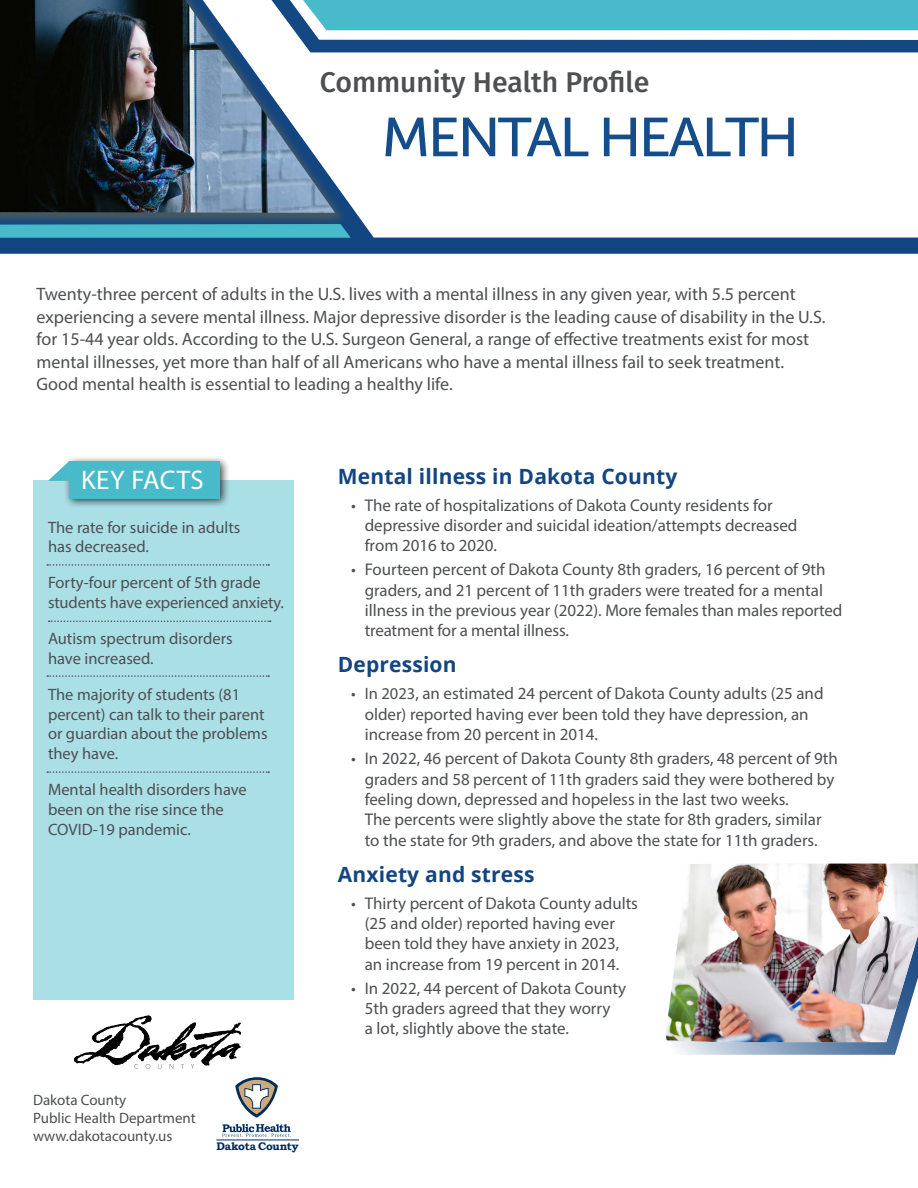
<style>
.page{position:relative;width:918px;height:1188px;background:#fff}
.page>*{position:absolute;margin:0;border:0;box-sizing:border-box;transform-origin:0 0}
.t1{font:54.75px "Museo Sans 500";letter-spacing:-.05em;color:#144d8a;scale:1.04 1}
.t2{font:500 28.5px "Fira Sans";color:#4d4f52}
.t3{font:27px "Myriad Pro";letter-spacing:.015em;color:#fff}
.t4{font:700 21px "Noto Sans";letter-spacing:.01em;color:#134580}
.t5{font:18px/22.5px "Myriad Pro";color:#4d4f52}
.t6{font:16.95px/20.4px "Myriad Pro";color:#4d4f52}
.t7{font:16.5px/19.8px "Myriad Pro";color:#4d4f52}
.t8{font:15px/18px "Myriad Pro";color:#4d4f52}
.t9{font:700 11.1px "Bookman Old Style";letter-spacing:-.015em;color:#002b5c}
.s1{font-size:16.5px}
</style>
<div class="page">
<svg style="left:673px;top:1042px;width:226px;height:13px;background:#96acc6"></svg>
<div style="left:33px;top:481px;width:261px;height:519px;background:#abdfe6"></div>
<div style="left:63px;top:456px;width:167px;height:53px;background:#000;opacity:.75"></div>
<div style="left:69px;top:461px;width:150px;height:37px;background:#48bac9"></div>
<svg style="left:48px;top:461px;width:21px;height:20px"></svg>
<svg style="left:47px;top:564px;width:222px;height:2px"></svg>
<svg style="left:49px;top:621px;width:222px;height:1px"></svg>
<svg style="left:47px;top:675px;width:222px;height:2px"></svg>
<svg style="left:47px;top:771px;width:222px;height:2px"></svg>
<svg style="left:0;top:0;width:918px;height:254px"></svg>
<svg style="left:0;top:224px;width:351px;height:14px;background:#45b5c6"></svg>
<div style="left:0;top:0;width:348px;height:227px;background:#5d6152;opacity:.75"></div>
<img style="left:0;top:0;width:335px;height:213px">
<img style="left:666px;top:864px;width:252px;height:178px">
<svg style="left:74px;top:1016px;width:167px;height:53px"></svg>
<svg style="left:222px;top:1124px;width:69px;height:13px"></svg>
<svg style="left:235px;top:1077px;width:43px;height:41px"></svg>
<hr style="left:216px;top:1140px;width:83px;height:1px;background:#002b5c">
<h1 class="t2" style="left:320px;top:59px;width:331px">Community Health Profile</h1>
<h2 class="t1" style="left:381px;top:107px;width:403px">MENTAL HEALTH</h2>
<p class="t5" style="left:37px;top:283px;width:791px">Twenty-three percent of adults in the U.S. lives with a mental illness in any given year, with 5.5 percent experiencing a severe mental illness. Major depressive disorder is the leading cause of disability in the U.S. for 15-44 year olds. According to the U.S. Surgeon General, a range of effective treatments exist for most mental illnesses, yet more than half of all Americans who have a mental illness fail to seek treatment.<br>Good mental health is essential to leading a healthy life.</p>
<h4 class="t3" style="left:81px;top:463px;width:124px">KEY FACTS</h4>
<p class="t7" style="left:48px;top:517px;width:194px">The rate for suicide in adults has decreased.</p>
<p class="t7" style="left:48px;top:572px;width:237px">Forty-four percent of 5th grade students have experienced anxiety.</p>
<p class="t7" style="left:48px;top:628px;width:186px">Autism spectrum disorders have increased.</p>
<p class="t7" style="left:48px;top:684px;width:221px">The majority of students (81 percent) can talk to their parent or guardian about the problems they have.</p>
<p class="t7" style="left:48px;top:779px;width:200px">Mental health disorders have been on the rise since the<br>COVID-19 pandemic.</p>
<p class="t8" style="left:33px;top:1091px;width:164px">Dakota County<br>Public Health Department</p>
<p class="t8" style="left:33px;top:1127px;width:141px">www.dakotacounty.us</p>
<p class="t9" style="left:216px;top:1138px;width:84px">Dakota County</p>
<h3 class="t4" style="left:338px;top:461px;width:341px">Mental illness in Dakota County</h3>
<p class="t6" style="left:365px;top:495px;width:434px;text-indent:-14px">• The rate of hospitalizations of Dakota County residents for depressive disorder and suicidal ideation/attempts decreased from 2016 to 2020.</p>
<p class="t6" style="left:365px;top:559px;width:479px;text-indent:-14px">• Fourteen percent of Dakota County 8th graders, 16 percent of 9th graders, and 21 percent of 11th graders were treated for a mental illness in the previous year (2022). More females than males reported treatment for a mental illness.</p>
<h3 class="t4" style="left:338px;top:650px;width:120px">Depression</h3>
<p class="t6" style="left:365px;top:683px;width:460px;text-indent:-14px"><span class="s1">• In 2023</span>, an estimated 24 percent of Dakota County adults (25 and older) reported having ever been told they have depression, an increase from 20 percent in 2014.</p>
<p class="t6" style="left:365px;top:748px;width:475px;text-indent:-14px">• In 2022, 46 percent of Dakota County 8th graders, 48 percent of 9th graders and 58 percent of 11th graders said they were bothered by feeling down, depressed and hopeless in the last two weeks.<br>The percents were slightly above the state for 8th graders, similar to the state for 9th graders, and above the state for 11th graders.</p>
<h3 class="t4" style="left:338px;top:859px;width:198px">Anxiety and stress</h3>
<p class="t6" style="left:351px;top:892px;width:288px;text-align:center">• Thirty percent of Dakota County adults (25 and older) reported having ever been told they have anxiety in 2023,<br>an increase from 19 percent in 2014.</p>
<p class="t6" style="left:365px;top:977px;width:263px;text-indent:-14px">• In 2022, 44 percent of Dakota County<br>5th graders agreed that they worry<br>a lot, slightly above the state.</p>
</div>
